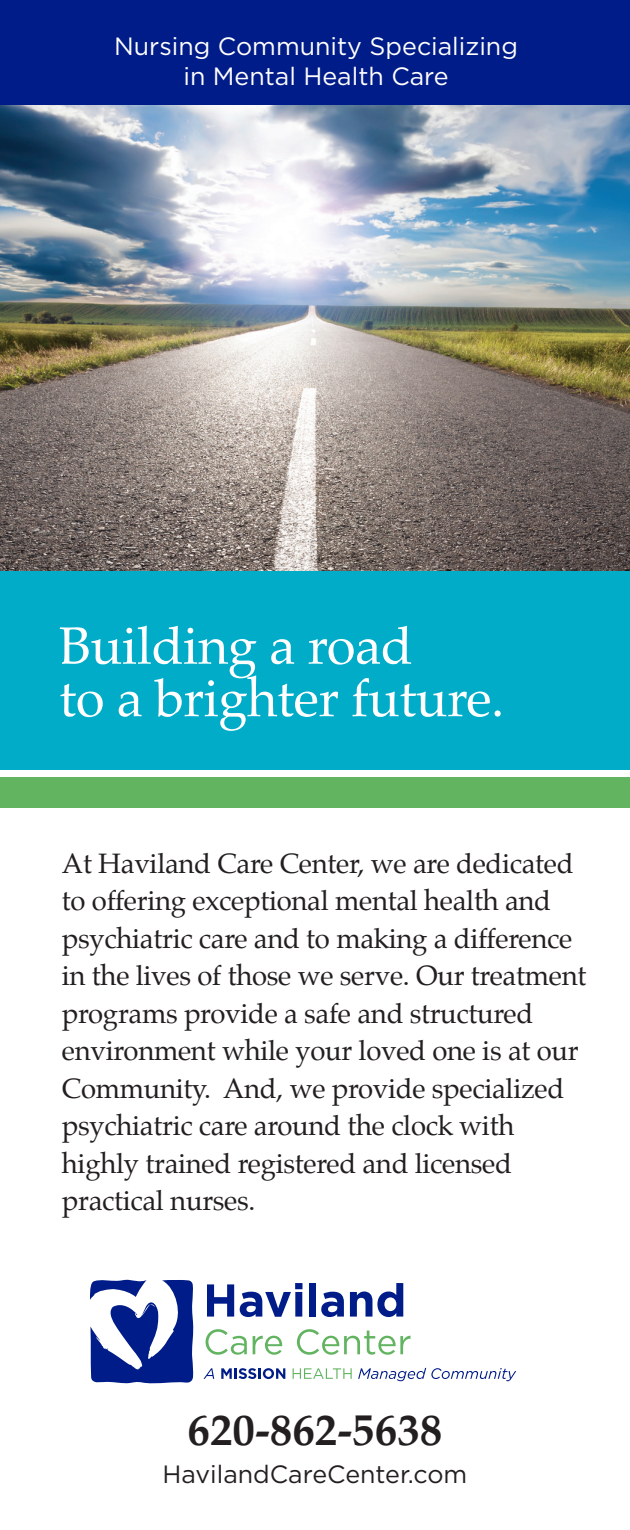
<style>
.page{position:relative;width:630px;height:1530px;background:#fff}
.page>*{position:absolute;margin:0;border:0;box-sizing:border-box;transform-origin:0 0}
.t1{font:52.5px/52.5px "Palatino";letter-spacing:-.01em;color:#fff}
.t2{font:700 45px "Palatino";color:#231f20}
.t3{font:27.5px/37.5px "Palatino";letter-spacing:-.01em;color:#231f20}
.t4{font:25px/30px "Gotham";color:#fff;text-align:center}
.t5{font:25px "Gotham";color:#231f20}
</style>
<div class="page">
<div style="left:0;top:129px;width:630px;height:641px;background:#00acc8"></div>
<img style="left:0;top:105px;width:630px;height:466px">
<div style="left:0;top:0;width:630px;height:105px;background:#001c88"></div>
<div style="left:0;top:777px;width:630px;height:31px;background:#63b461"></div>
<svg style="left:207px;top:1284px;width:27px;height:33px"></svg>
<svg style="left:240px;top:1292px;width:51px;height:25px"></svg>
<div style="left:295px;top:1283px;width:7px;height:6px;background:#001c88"></div>
<div style="left:295px;top:1292px;width:7px;height:25px;background:#001c88"></div>
<div style="left:309px;top:1283px;width:7px;height:34px;background:#001c88"></div>
<svg style="left:321px;top:1292px;width:23px;height:25px"></svg>
<svg style="left:350px;top:1283px;width:53px;height:34px"></svg>
<svg style="left:206px;top:1329px;width:41px;height:26px"></svg>
<svg style="left:253px;top:1336px;width:29px;height:19px"></svg>
<svg style="left:297px;top:1329px;width:114px;height:26px"></svg>
<svg style="left:204px;top:1368px;width:10px;height:11px"></svg>
<svg style="left:221px;top:1368px;width:64px;height:11px"></svg>
<svg style="left:293px;top:1368px;width:59px;height:11px"></svg>
<svg style="left:358px;top:1368px;width:158px;height:13px"></svg>
<svg style="left:90px;top:1280px;width:103px;height:104px"></svg>
<p class="t4" style="left:114px;top:31px;width:405px">Nursing Community Specializing in Mental Health Care</p>
<p class="t1" style="left:59px;top:619px;width:446px">Building a road<br>to a brighter future.</p>
<p class="t3" style="left:62px;top:844px;width:526px">At Haviland Care Center, we are dedicated to offering exceptional mental health and psychiatric care and to making a difference in the lives of those we serve. Our treatment programs provide a safe and structured environment while your loved one is at our Community. And, we provide specialized psychiatric care around the clock with highly trained registered and licensed practical nurses.</p>
<p class="t2" style="left:188px;top:1392px;width:256px">620-862-5638</p>
<p class="t5" style="left:163px;top:1458px;width:306px">HavilandCareCenter.com</p>
</div>
